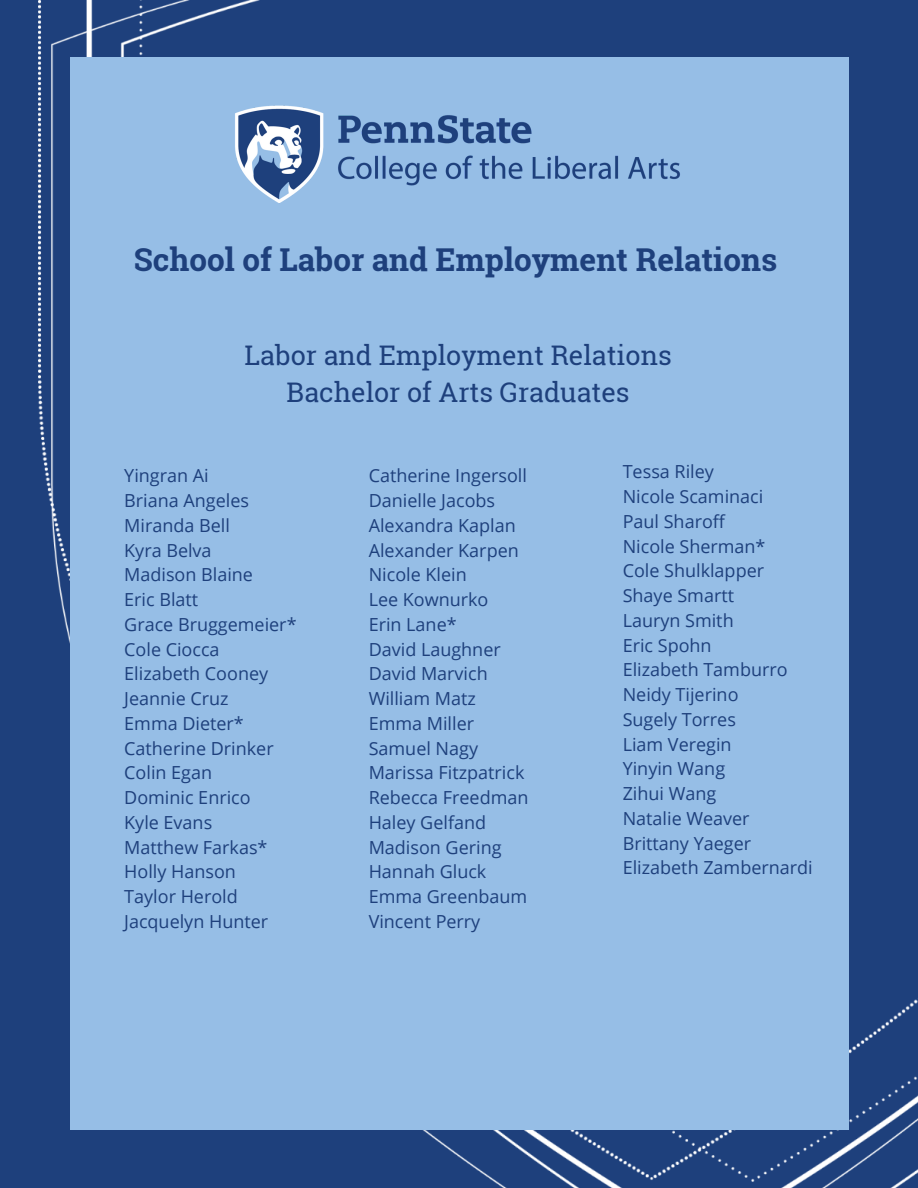
<style>
.page{position:relative;width:918px;height:1188px;background:#1e407c}
.page>*{position:absolute;margin:0;border:0;box-sizing:border-box;transform-origin:0 0}
.t1{font:700 31.5px "Roboto Slab";color:#1e407c}
.t2{font:27px/37.2px "Roboto Slab";color:#1e407c;text-align:center}
.t3{font:18px/24.8px "Open Sans";color:#1e407c}
</style>
<div class="page">
<img style="left:39px;top:0;width:879px;height:1188px">
<div style="left:70px;top:57px;width:779px;height:1073px;background:#96bee6"></div>
<img style="left:235px;top:105px;width:445px;height:98px">
<h1 class="t1" style="left:134px;top:238px;width:645px">School of Labor and Employment Relations</h1>
<h2 class="t2" style="left:244px;top:336px;width:429px">Labor and Employment Relations<br>Bachelor of Arts Graduates</h2>
<p class="t3" style="left:124px;top:463px;width:174px">Yingran Ai<br>Briana Angeles<br>Miranda Bell<br>Kyra Belva<br>Madison Blaine<br>Eric Blatt<br>Grace Bruggemeier*<br>Cole Ciocca<br>Elizabeth Cooney<br>Jeannie Cruz<br>Emma Dieter*<br>Catherine Drinker<br>Colin Egan<br>Dominic Enrico<br>Kyle Evans<br>Matthew Farkas*<br>Holly Hanson<br>Taylor Herold<br>Jacquelyn Hunter</p>
<p class="t3" style="left:369px;top:463px;width:161px">Catherine Ingersoll<br>Danielle Jacobs<br>Alexandra Kaplan<br>Alexander Karpen<br>Nicole Klein<br>Lee Kownurko<br>Erin Lane*<br>David Laughner<br>David Marvich<br>William Matz<br>Emma Miller<br>Samuel Nagy<br>Marissa Fitzpatrick<br>Rebecca Freedman<br>Haley Gelfand<br>Madison Gering<br>Hannah Gluck<br>Emma Greenbaum<br>Vincent Perry</p>
<p class="t3" style="left:623px;top:459px;width:192px">Tessa Riley<br>Nicole Scaminaci<br>Paul Sharoff<br>Nicole Sherman*<br>Cole Shulklapper<br>Shaye Smartt<br>Lauryn Smith<br>Eric Spohn<br>Elizabeth Tamburro<br>Neidy Tijerino<br>Sugely Torres<br>Liam Veregin<br>Yinyin Wang<br>Zihui Wang<br>Natalie Weaver<br>Brittany Yaeger<br>Elizabeth Zambernardi</p>
</div>
